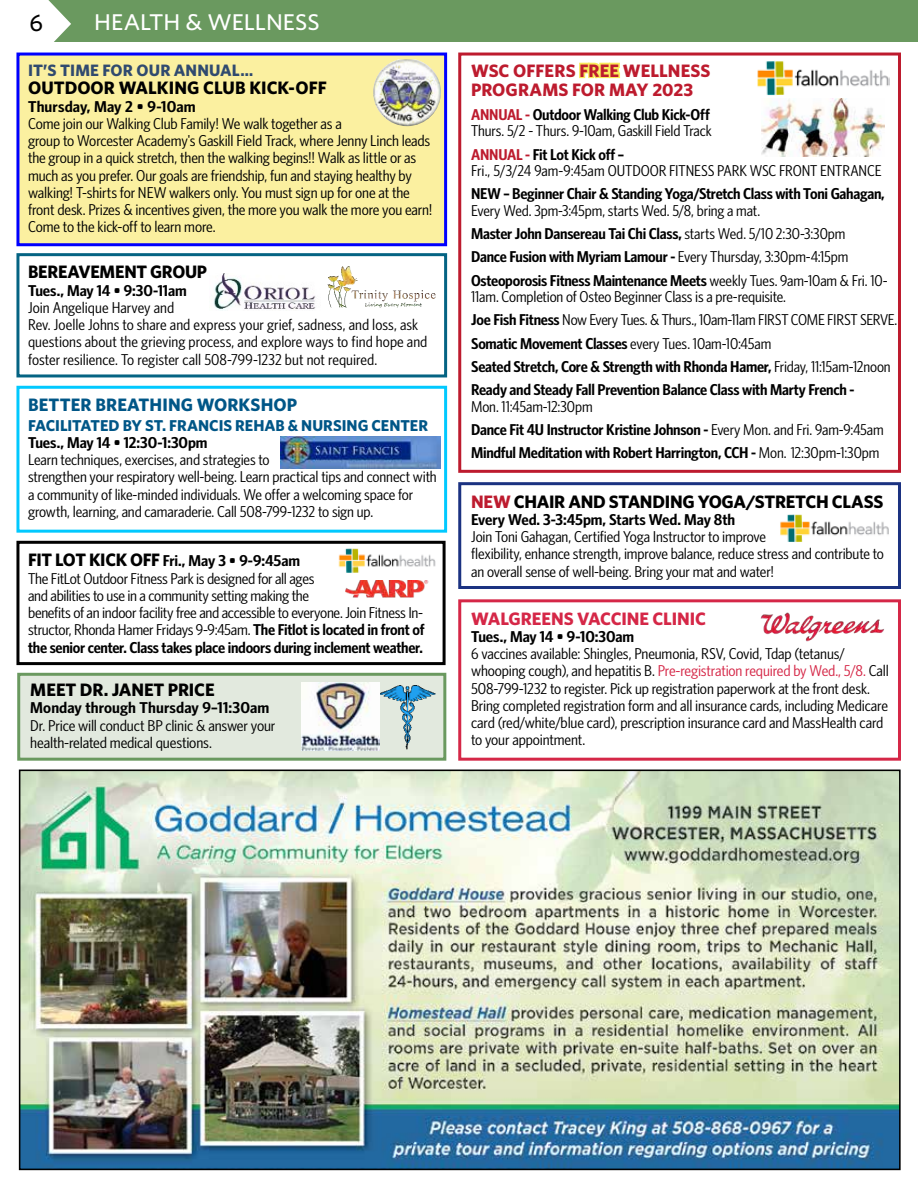
<style>
.page{position:relative;width:918px;height:1188px;background:#fff}
.page>*{position:absolute;margin:0;border:0;box-sizing:border-box;transform-origin:0 0}
.t1{font:500 24px "Whitney";color:#000}
.t2{font:500 22.8px "Whitney";color:#fff;scale:1.05 1}
.t3{font:700 18px "Whitney";letter-spacing:-.01em;color:#000}
.t4{font:700 18px/19.5px "Whitney";color:#bd1b2e}
.t5{font:700 18px "Whitney";letter-spacing:.005em;color:#005687}
.t6{font:700 18px "Whitney";letter-spacing:-.01em;color:#d52747}
.t7{font:700 16.5px "Whitney";letter-spacing:.005em;color:#304a6f}
.t8{font:15.75px/17.2px "Whitney Condensed";letter-spacing:-.01em;color:#000;scale:1.11 1}
.t9{font:15.75px/23.2px "Whitney Condensed";letter-spacing:-.01em;color:#000;scale:1.09 1}
.t10{font:15.75px/17.2px "Whitney Condensed";letter-spacing:-.01em;color:#000;scale:1.1 1}
.t11{font:600 15.75px/23.2px "Whitney Condensed";letter-spacing:-.015em;color:#000;scale:1.11 1}
.t12{font:600 15.75px "Whitney Condensed";letter-spacing:-.015em;color:#000;scale:1.15 1}
.t13{font:15.75px/17.2px "Whitney Condensed";letter-spacing:-.01em;color:#000;scale:1.12 1}
.t14{font:600 15.75px "Whitney Condensed";letter-spacing:.005em;color:#000;scale:1.17 1}
.t15{font:700 15.75px "Whitney";letter-spacing:-.005em;color:#005687}
.s1{font-family:"Whitney";font-weight:700;font-size:18px}
.s2{font-weight:600}
.s3{color:#f9ea5b}
.s4{font-weight:600;color:#bd1b2e}
.s5{font-weight:400}
.s6{color:#bd1b2e}
.s7{color:#d52747}
</style>
<div class="page">
<div style="left:28px;top:0;width:890px;height:42px;background:#6a995f"></div>
<svg style="left:28px;top:0;width:43px;height:42px"></svg>
<div style="left:17px;top:673px;width:429px;height:88px;background:#e2e9de;border:3px solid #6a995f"></div>
<div style="left:16px;top:386px;width:431px;height:147px;background:#fff;border:3px solid #01c9ff"></div>
<div style="left:16px;top:541px;width:430px;height:124px;border:3px solid #000"></div>
<div style="left:16px;top:53px;width:431px;height:193px;background:#fbf0a0;border:3px solid #00f"></div>
<div style="left:16px;top:253px;width:431px;height:124px;border:3px solid #046383"></div>
<img style="left:22px;top:773px;width:876px;height:394px">
<div style="left:19px;top:770px;width:882px;height:400px;border:2px solid #000"></div>
<img style="left:373px;top:59px;width:68px;height:67px">
<img style="left:280px;top:437px;width:160px;height:31px">
<img style="left:379px;top:685px;width:57px;height:66px">
<img style="left:301px;top:683px;width:78px;height:68px">
<div style="left:458px;top:599px;width:443px;height:162px;background:#fff;border:3px solid #d52747"></div>
<div style="left:458px;top:53px;width:443px;height:420px;background:#fff;border:3px solid #bd1b2e"></div>
<img style="left:757px;top:61px;width:133px;height:35px">
<div style="left:458px;top:482px;width:443px;height:107px;background:#fff;border:3px solid #1b3281"></div>
<img style="left:780px;top:515px;width:109px;height:27px">
<img style="left:327px;top:266px;width:109px;height:42px">
<img style="left:213px;top:273px;width:103px;height:37px">
<img style="left:346px;top:580px;width:83px;height:18px">
<img style="left:338px;top:549px;width:98px;height:24px">
<img style="left:760px;top:612px;width:124px;height:30px">
<img style="left:761px;top:98px;width:124px;height:58px">
<h1 class="t1" style="left:30px;top:8px;width:15px">6</h1>
<h2 class="t2" style="left:94px;top:8px;width:216px">HEALTH &amp; WELLNESS</h2>
<p class="t7" style="left:28px;top:60px;width:227px">IT’S TIME FOR OUR ANNUAL…</p>
<p class="t3" style="left:28px;top:77px;width:300px">OUTDOOR WALKING CLUB KICK-OFF</p>
<p class="t14" style="left:28px;top:97px;width:145px">Thursday, May 2 • 9-10am</p>
<p class="t8" style="left:28px;top:115px;width:366px">Come join our Walking Club Family! We walk together as a<br>group to Worcester Academy's Gaskill Field Track, where Jenny Linch leads the group in a quick stretch, then the walking begins!! Walk as little or as much as you prefer. Our goals are friendship, fun and staying healthy by walking! T-shirts for NEW walkers only. You must sign up for one at the front desk. Prizes &amp; incentives given, the more you walk the more you earn!<br>Come to the kick-off to learn more.</p>
<p class="t3" style="left:28px;top:261px;width:181px">BEREAVEMENT GROUP</p>
<p class="t12" style="left:28px;top:281px;width:140px">Tues., May 14 • 9:30-11am</p>
<p class="t10" style="left:28px;top:299px;width:365px">Join Angelique Harvey and<br>Rev. Joelle Johns to share and express your grief, sadness, and loss, ask questions about the grieving process, and explore ways to find hope and foster resilience. To register call 508-799-1232 but not required.</p>
<p class="t5" style="left:28px;top:394px;width:271px">BETTER BREATHING WORKSHOP</p>
<p class="t15" style="left:28px;top:416px;width:402px">FACILITATED BY ST. FRANCIS REHAB &amp; NURSING CENTER</p>
<p class="t12" style="left:28px;top:433px;width:158px">Tues., May 14 • 12:30-1:30pm</p>
<p class="t10" style="left:28px;top:451px;width:373px">Learn techniques, exercises, and strategies to<br>strengthen your respiratory well-being. Learn practical tips and connect with a community of like-minded individuals. We offer a welcoming space for growth, learning, and camaraderie. Call 508-799-1232 to sign up.</p>
<p class="t8" style="left:28px;top:552px;width:359px"><span class="s1">FIT LOT KICK OFF</span> <span class="s2">Fri., May 3 • 9-9:45am<br></span>The FitLot Outdoor Fitness Park is designed for all ages<br>and abilities to use in a community setting making the<br>benefits of an indoor facility free and accessible to everyone. Join Fitness In&shy;structor, Rhonda Hamer Fridays 9-9:45am. <span class="s2">The Fitlot is located in front of the senior center. Class takes place indoors during inclement weather.</span></p>
<p class="t3" style="left:30px;top:679px;width:186px">MEET DR. JANET PRICE</p>
<p class="t14" style="left:30px;top:699px;width:206px">Monday through Thursday 9–11:30am</p>
<p class="t13" style="left:30px;top:716px;width:220px">Dr. Price will conduct BP clinic &amp; answer your health-related medical questions.</p>
<p class="t4" style="left:471px;top:60px;width:241px">WSC OFFERS <span class="s3">FREE</span> WELLNESS<br>PROGRAMS FOR MAY 2023</p>
<p class="t9" style="left:471px;top:106px;width:222px;line-height:16.5px"><span class="s4">ANNUAL -</span> <span class="s2">Outdoor Walking Club Kick-Off<br></span>Thurs. 5/2 - Thurs. 9-10am, Gaskill Field Track</p>
<p class="t9" style="left:471px;top:146px;width:378px;line-height:16.5px"><span class="s4">ANNUAL -</span> <span class="s2">Fit Lot Kick off –<br></span>Fri., 5/3/24 9am-9:45am OUTDOOR FITNESS PARK WSC FRONT ENTRANCE</p>
<p class="t11" style="left:471px;top:182px;width:374px">NEW – Beginner Chair &amp; Standing Yoga/Stretch Class with Toni Gahagan,</p>
<p class="t9" style="left:471px;top:199px;width:384px">Every Wed. 3pm-3:45pm, starts Wed. 5/8, bring a mat.<br><span class="s2">Master John Dansereau Tai Chi Class,</span> starts Wed. 5/10 2:30-3:30pm<br><span class="s2">Dance Fusion with Myriam Lamour -</span> Every Thursday, 3:30pm-4:15pm <span class="s2">Osteoporosis Fitness Maintenance Meets</span> weekly Tues. 9am-10am &amp; Fri. 10-</p>
<p class="t9" style="left:471px;top:285px;width:392px">11am. Completion of Osteo Beginner Class is a pre-requisite.<br><span class="s2">Joe Fish Fitness</span> Now Every Tues. &amp; Thurs., 10am-11am FIRST COME FIRST SERVE.<br><span class="s2">Somatic Movement Classes</span> every Tues. 10am-10:45am<br><span class="s2">Seated Stretch, Core &amp; Strength with Rhonda Hamer,</span> Friday, 11:15am-12noon <span class="s2">Ready and Steady Fall Prevention Balance Class with Marty French -</span></p>
<p class="t11" style="left:471px;top:394px;width:373px"><span class="s5">Mon. 11:45am-12:30pm<br></span>Dance Fit 4U Instructor Kristine Johnson - <span class="s5">Every Mon. and Fri. 9am-9:45am<br></span>Mindful Meditation with Robert Harrington, CCH - <span class="s5">Mon. 12:30pm-1:30pm</span></p>
<p class="t3" style="left:471px;top:491px;width:414px"><span class="s6">NEW</span> CHAIR AND STANDING YOGA/STRETCH CLASS</p>
<p class="t12" style="left:471px;top:510px;width:231px">Every Wed. 3-3:45pm, Starts Wed. May 8th</p>
<p class="t10" style="left:471px;top:528px;width:377px">Join Toni Gahagan, Certified Yoga Instructor to improve<br>flexibility, enhance strength, improve balance, reduce stress and contribute to an overall sense of well-being. Bring your mat and water!</p>
<p class="t6" style="left:471px;top:607px;width:236px">WALGREENS VACCINE CLINIC</p>
<p class="t12" style="left:471px;top:627px;width:143px">Tues., May 14 • 9-10:30am</p>
<p class="t8" style="left:471px;top:645px;width:378px">6 vaccines available: Shingles, Pneumonia, RSV, Covid, Tdap (tetanus/ whooping cough), and hepatitis B. <span class="s7">Pre-registration required by Wed., 5/8.</span> Call 508-799-1232 to register. Pick up registration paperwork at the front desk.<br>Bring completed registration form and all insurance cards, including Medicare card (red/white/blue card), prescription insurance card and MassHealth card to your appointment.</p>
</div>
